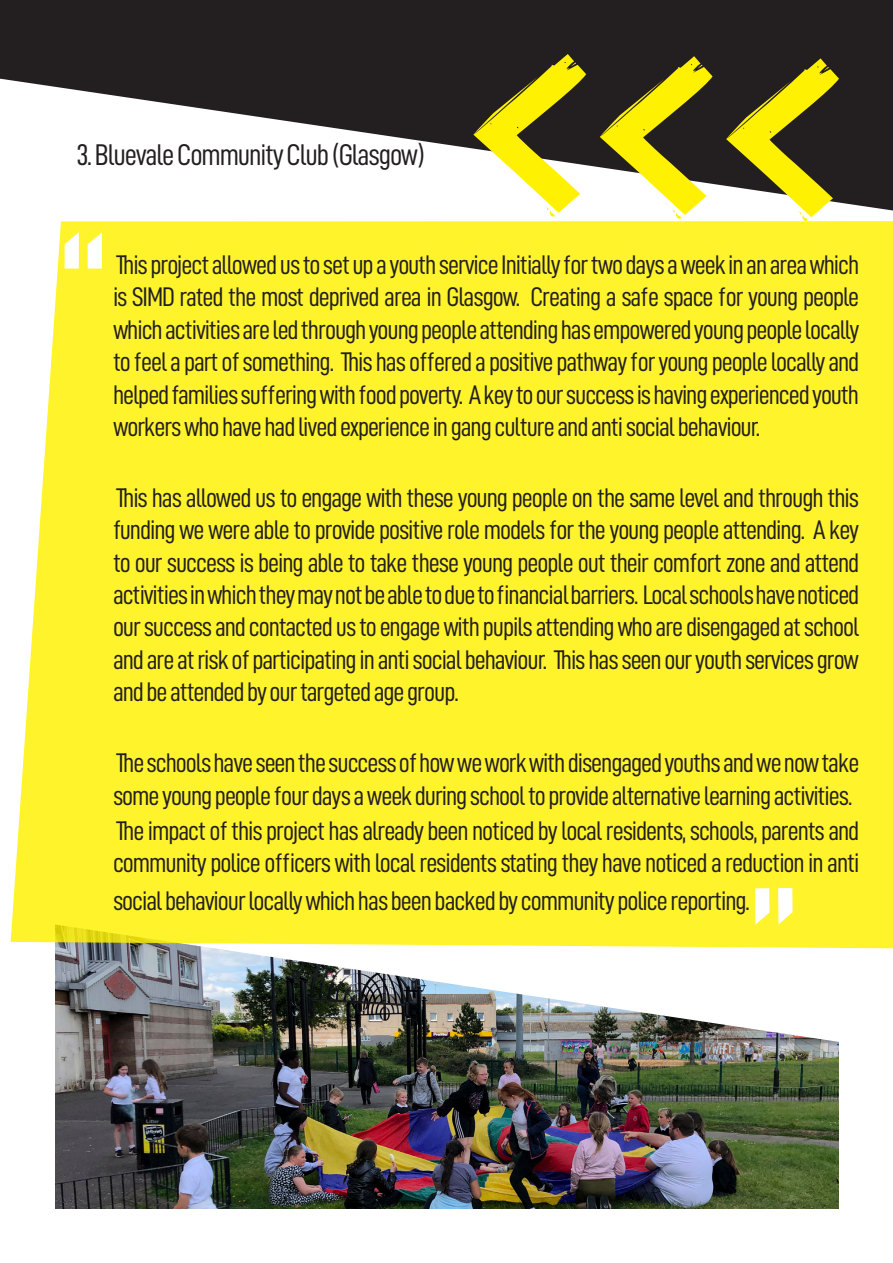
<style>
.page{position:relative;width:893px;height:1263px;background:#fff}
.page>*{position:absolute;margin:0;border:0;box-sizing:border-box;transform-origin:0 0}
.t1{font:121.5px "D DIN Bold";color:#fff}
.t2{font:30px "D DIN Condensed";letter-spacing:-.04em;color:#231f20}
.t3{font:27px/32.4px "D DIN Condensed";letter-spacing:-.04em;color:#231f20;text-align:justify}
</style>
<div class="page">
<img style="left:56px;top:1044px;width:783px;height:165px">
<svg style="left:0;top:0;width:893px;height:210px;fill:#231f20"></svg>
<svg style="left:473px;top:54px;width:113px;height:163px"></svg>
<svg style="left:600px;top:56px;width:113px;height:163px"></svg>
<svg style="left:726px;top:58px;width:113px;height:163px;background:#8b8435"></svg>
<img style="left:10px;top:937px;width:883px;height:107px">
<div style="left:11px;top:221px;width:882px;height:727px;background:#fff32c"></div>
<svg style="left:755px;top:888px;width:38px;height:37px"></svg>
<p class="t2" style="left:76px;top:138px;width:350px">3. Bluevale Community Club (Glasgow)</p>
<p class="t1" style="left:60px;top:212px;width:48px">“</p>
<p class="t3" style="left:113px;top:248px;width:748px">This project allowed us to set up a youth service Initially for two days a week in an area which is SIMD rated the most deprived area in Glasgow. Creating a safe space for young people which activities are led through young people attending has empowered young people locally to feel a part of something. This has offered a positive pathway for young people locally and helped families suffering with food poverty. A key to our success is having experienced youth workers who have had lived experience in gang culture and anti social behaviour.</p>
<p class="t3" style="left:113px;top:481px;width:748px">This has allowed us to engage with these young people on the same level and through this funding we were able to provide positive role models for the young people attending. A key to our success is being able to take these young people out their comfort zone and attend activities in which they may not be able to due to financial barriers. Local schools have noticed our success and contacted us to engage with pupils attending who are disengaged at school and are at risk of participating in anti social behaviour. This has seen our youth services grow and be attended by our targeted age group.</p>
<p class="t3" style="left:113px;top:746px;width:748px">The schools have seen the success of how we work with disengaged youths and we now take some young people four days a week during school to provide alternative learning activities.</p>
<p class="t3" style="left:113px;top:814px;width:748px">The impact of this project has already been noticed by local residents, schools, parents and community police officers with local residents stating they have noticed a reduction in anti</p>
<p class="t3" style="left:113px;top:884px;width:638px">social behaviour locally which has been backed by community police reporting.</p>
</div>
